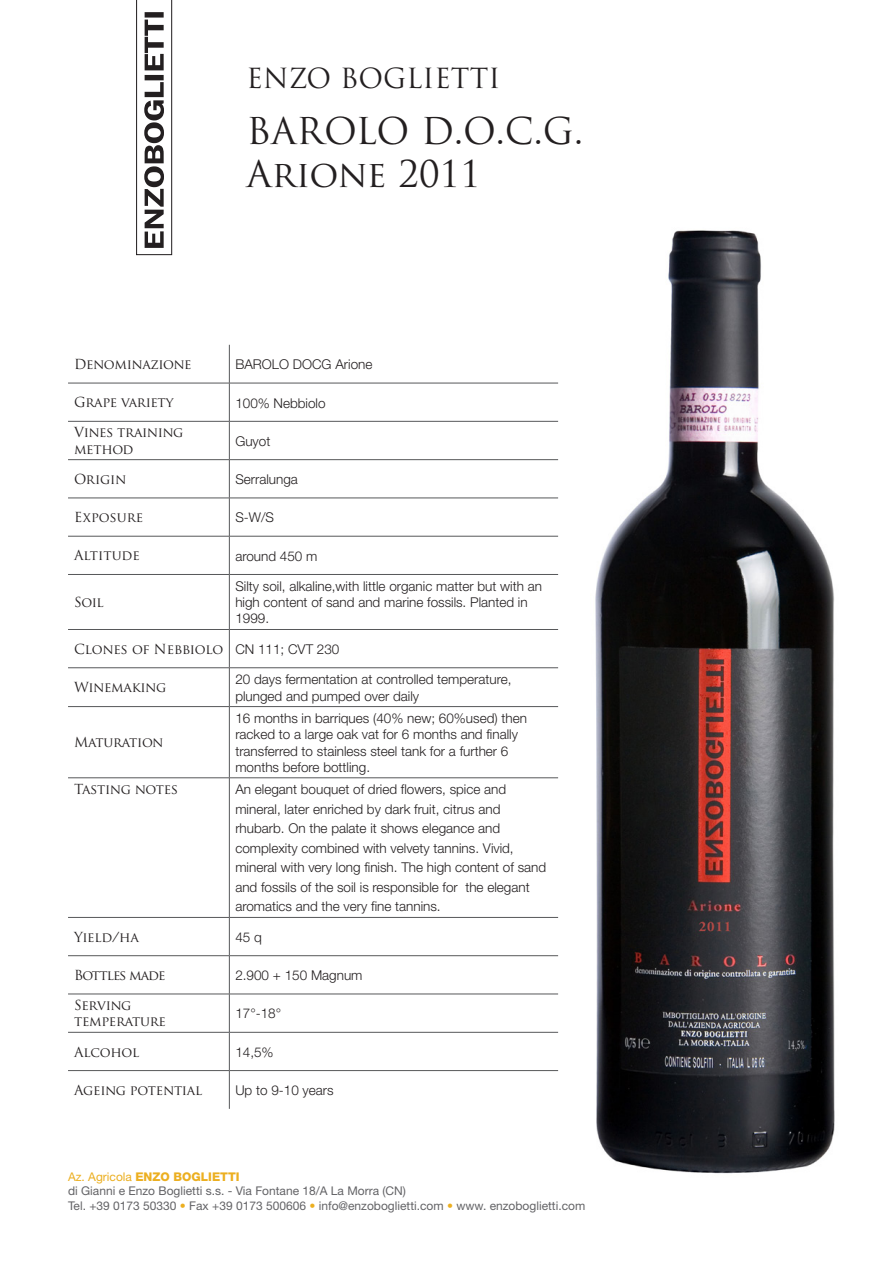
<style>
.page{position:relative;width:893px;height:1263px;background:#fff}
.page>*{position:absolute;margin:0;border:0;box-sizing:border-box;transform-origin:0 0}
.t1{font:36px "Trajan Pro";color:#231f20}
.t2{font:27px "Trajan Pro";color:#231f20}
.t3{font:300 13.5px/16.2px "Helvetica Neue";color:#231f20}
.t4{font:13.5px/16.2px "Trajan Pro";letter-spacing:-.02em;color:#231f20}
.t5{font:13.5px "Trajan Pro";color:#231f20}
.t6{font:13.5px "Trajan Pro";letter-spacing:-.07em;color:#231f20}
.t7{font:12px "Helvetica Neue";color:#636366}
.t8{font:800 12px "Helvetica Neue";color:#ecaf20}
.s1{font-weight:400}
.s2{color:#ecaf20}
</style>
<div class="page">
<img style="left:523px;top:230px;width:312px;height:944px">
<hr style="left:229px;top:345px;width:1px;height:38px;background:#57585a">
<hr style="left:68px;top:383px;width:161px;height:1px;background:#57585a">
<hr style="left:229px;top:383px;width:329px;height:1px;background:#57585a">
<hr style="left:229px;top:383px;width:1px;height:38px;background:#57585a">
<hr style="left:68px;top:421px;width:161px;height:1px;background:#57585a">
<hr style="left:229px;top:421px;width:329px;height:1px;background:#57585a">
<hr style="left:229px;top:422px;width:1px;height:37px;background:#57585a">
<hr style="left:68px;top:459px;width:161px;height:1px;background:#57585a">
<hr style="left:229px;top:459px;width:329px;height:1px;background:#57585a">
<hr style="left:229px;top:460px;width:1px;height:38px;background:#57585a">
<hr style="left:68px;top:498px;width:161px;height:1px;background:#57585a">
<hr style="left:229px;top:498px;width:329px;height:1px;background:#57585a">
<hr style="left:229px;top:498px;width:1px;height:38px;background:#57585a">
<hr style="left:68px;top:536px;width:161px;height:1px;background:#57585a">
<hr style="left:229px;top:536px;width:329px;height:1px;background:#57585a">
<hr style="left:229px;top:536px;width:1px;height:38px;background:#57585a">
<hr style="left:68px;top:574px;width:161px;height:1px;background:#57585a">
<hr style="left:229px;top:574px;width:329px;height:1px;background:#57585a">
<hr style="left:229px;top:575px;width:1px;height:54px;background:#57585a">
<hr style="left:68px;top:629px;width:161px;height:1px;background:#57585a">
<hr style="left:229px;top:629px;width:329px;height:1px;background:#57585a">
<hr style="left:229px;top:630px;width:1px;height:37px;background:#57585a">
<hr style="left:68px;top:667px;width:161px;height:1px;background:#57585a">
<hr style="left:229px;top:667px;width:329px;height:1px;background:#57585a">
<hr style="left:229px;top:668px;width:1px;height:38px;background:#57585a">
<hr style="left:68px;top:706px;width:161px;height:1px;background:#57585a">
<hr style="left:229px;top:706px;width:329px;height:1px;background:#57585a">
<hr style="left:229px;top:707px;width:1px;height:70px;background:#57585a">
<hr style="left:68px;top:777px;width:161px;height:1px;background:#57585a">
<hr style="left:229px;top:777px;width:329px;height:1px;background:#57585a">
<hr style="left:229px;top:778px;width:1px;height:139px;background:#57585a">
<hr style="left:68px;top:917px;width:161px;height:1px;background:#57585a">
<hr style="left:229px;top:917px;width:329px;height:1px;background:#57585a">
<hr style="left:229px;top:918px;width:1px;height:37px;background:#57585a">
<hr style="left:68px;top:955px;width:161px;height:1px;background:#57585a">
<hr style="left:229px;top:955px;width:329px;height:1px;background:#57585a">
<hr style="left:229px;top:956px;width:1px;height:38px;background:#57585a">
<hr style="left:68px;top:994px;width:161px;height:1px;background:#57585a">
<hr style="left:229px;top:994px;width:329px;height:1px;background:#57585a">
<hr style="left:229px;top:994px;width:1px;height:38px;background:#57585a">
<hr style="left:68px;top:1032px;width:161px;height:1px;background:#57585a">
<hr style="left:229px;top:1032px;width:329px;height:1px;background:#57585a">
<hr style="left:229px;top:1032px;width:1px;height:38px;background:#57585a">
<hr style="left:68px;top:1070px;width:161px;height:1px;background:#57585a">
<hr style="left:229px;top:1070px;width:329px;height:1px;background:#57585a">
<hr style="left:229px;top:1071px;width:1px;height:38px;background:#57585a">
<svg style="left:136px;top:0;width:36px;height:255px"></svg>
<p class="t2" style="left:247px;top:61px;width:255px">ENZO BOGLIETTI</p>
<p class="t1" style="left:247px;top:108px;width:338px">BAROLO D.O.C.G.</p>
<p class="t1" style="left:247px;top:152px;width:236px">Arione 2011</p>
<p class="t4" style="left:74px;top:356px;width:119px">Denominazione</p>
<p class="t3" style="left:235px;top:356px;width:139px">BAROLO DOCG Arione</p>
<p class="t4" style="left:74px;top:394px;width:101px">Grape variety</p>
<p class="t3" style="left:235px;top:394px;width:92px">100% Nebbiolo</p>
<p class="t4" style="left:74px;top:424px;width:111px">Vines training method</p>
<p class="t3" style="left:235px;top:433px;width:37px">Guyot</p>
<p class="t4" style="left:74px;top:471px;width:54px">Origin</p>
<p class="t3" style="left:235px;top:471px;width:64px">Serralunga</p>
<p class="t5" style="left:74px;top:509px;width:71px">Exposure</p>
<p class="t3" style="left:235px;top:509px;width:40px">S-W/S</p>
<p class="t5" style="left:74px;top:547px;width:67px">Altitude</p>
<p class="t3" style="left:235px;top:547px;width:84px">around 450 m</p>
<p class="t4" style="left:74px;top:594px;width:31px">Soil</p>
<p class="t3" style="left:235px;top:578px;width:308px">Silty soil, alkaline,with little organic matter but with an high content of sand and marine fossils. Planted in<br>1999.</p>
<p class="t4" style="left:74px;top:641px;width:151px">Clones of Nebbiolo</p>
<p class="t3" style="left:235px;top:641px;width:106px">CN 111; CVT 230</p>
<p class="t4" style="left:74px;top:679px;width:94px">Winemaking</p>
<p class="t3" style="left:235px;top:671px;width:278px">20 days fermentation at controlled temperature, plunged and pumped over daily</p>
<p class="t4" style="left:74px;top:734px;width:91px">Maturation</p>
<p class="t3" style="left:235px;top:710px;width:293px">16 months in barriques (40% new; 60%used) then racked to a large oak vat for 6 months and finally transferred to stainless steel tank for a further 6 months before bottling.</p>
<p class="t4" style="left:74px;top:781px;width:106px">Tasting notes</p>
<p class="t3" style="left:235px;top:779px;width:312px;line-height:19.5px">An elegant bouquet of dried flowers, spice and mineral, later enriched by dark fruit, citrus and rhubarb. On the palate it shows elegance and complexity combined with velvety tannins. Vivid, mineral with very long finish. The high content of sand and fossils of the soil is responsible for the elegant aromatics and the very fine tannins.</p>
<p class="t4" style="left:74px;top:928px;width:66px">Yield/ha</p>
<p class="t3" style="left:235px;top:929px;width:28px">45 q</p>
<p class="t6" style="left:74px;top:966px;width:93px">Bottles made</p>
<p class="t3" style="left:235px;top:967px;width:129px">2.900 + 150 Magnum</p>
<p class="t4" style="left:74px;top:997px;width:93px">Serving temperature</p>
<p class="t3" style="left:235px;top:1005px;width:47px">17°-18°</p>
<p class="t4" style="left:74px;top:1043px;width:67px">Alcohol</p>
<p class="t3" style="left:235px;top:1043px;width:40px">14,5%</p>
<p class="t4" style="left:74px;top:1082px;width:130px">Ageing potential</p>
<p class="t3" style="left:235px;top:1082px;width:100px">Up to 9-10 years</p>
<p class="t8" style="left:68px;top:1169px;width:173px"><span class="s1">Az. Agricola</span> ENZO BOGLIETTI</p>
<p class="t7" style="left:68px;top:1184px;width:340px">di Gianni e Enzo Boglietti s.s. - Via Fontane 18/A La Morra (CN)</p>
<p class="t7" style="left:68px;top:1198px;width:519px">Tel. +39 0173 50330 <span class="s2">•</span> Fax +39 0173 500606 <span class="s2">•</span> info@enzoboglietti.com <span class="s2">•</span> www. enzoboglietti.com</p>
</div>
